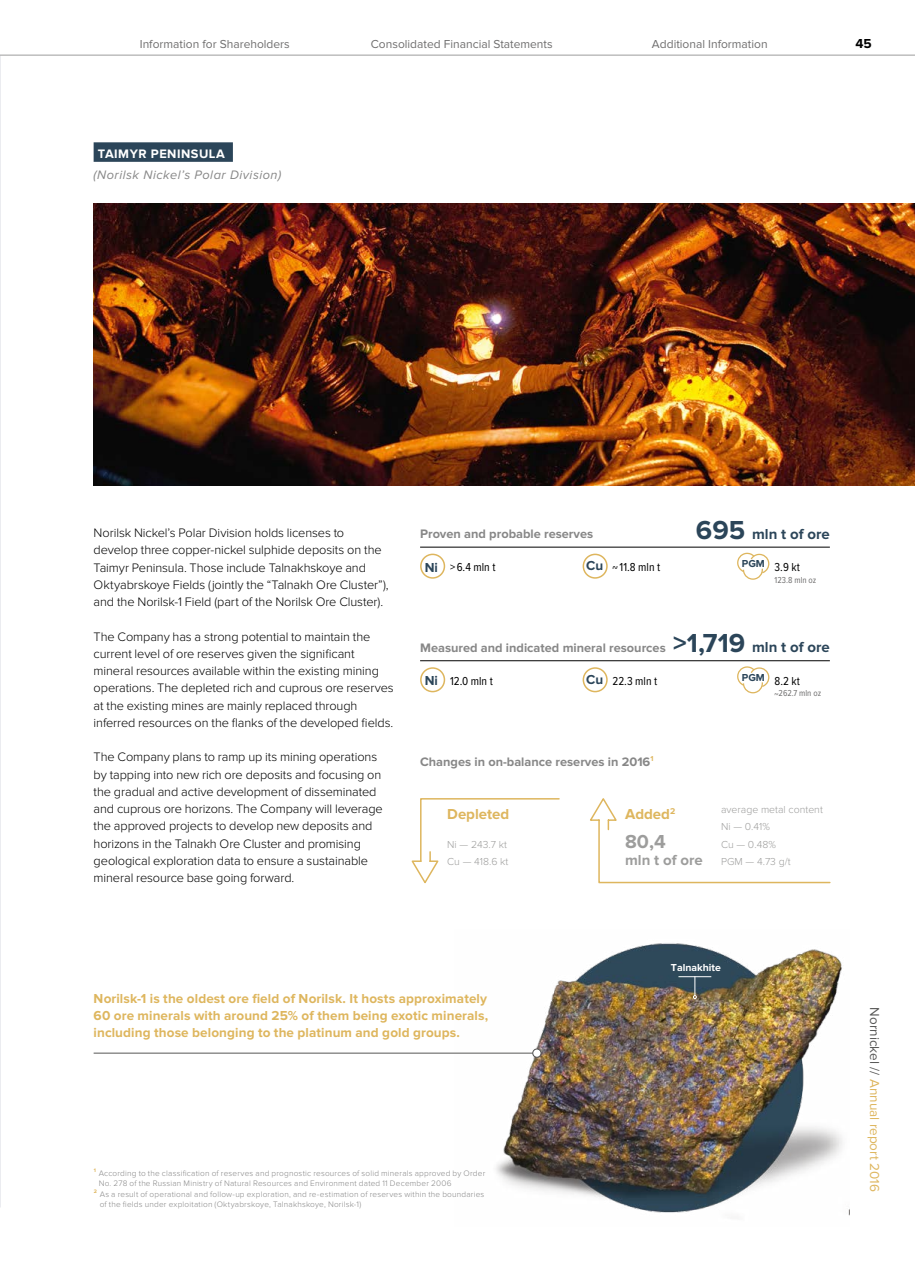
<style>
.page{position:relative;width:915px;height:1263px;background:#fff}
.page>*{position:absolute;margin:0;border:0;box-sizing:border-box;transform-origin:0 0}
.t1{font:700 19.5px "Proxima Nova";color:#9d9d9c}
.t2{font:700 15px "Proxima Nova";color:#deb65e}
.t3{font:700 15px "Proxima Nova";color:#2b4559}
.t4{font:700 15px "Proxima Nova";color:#9d9d9c}
.t5{font:700 13.5px/17.2px "Proxima Nova";letter-spacing:.005em;color:#deb65e;text-align:justify}
.t6{font:13.5px "Proxima Nova";color:#deb65e}
.t7{font:700 13.5px "Proxima Nova";color:#2b4559}
.t8{font:700 13.5px "Proxima Nova";color:#000}
.t9{font:300 12.75px/17.2px "Proxima Nova";letter-spacing:-.01em;color:#000}
.t10{font:700 12.75px "Proxima Nova";color:#878787}
.t11{font:italic 12.75px "Proxima Nova";letter-spacing:.04em;color:#878787}
.t12{font:700 12.75px "Proxima Nova";letter-spacing:.04em;color:#fff}
.t13{font:12px "Proxima Nova";color:#706f6f}
.t14{font:12px "Proxima Nova Cond";color:#000}
.t15{font:300 10.5px/17.2px "Proxima Nova";color:#9d9d9c}
.t16{font:700 10.5px "Proxima Nova";color:#fff}
.t17{font:700 10.5px "Proxima Nova";color:#2b4559}
.t18{font:9px "Proxima Nova Cond";color:#706f6f}
.t19{font:300 8.25px/10.5px "Proxima Nova";letter-spacing:.025em;color:#878787}
.t20{font:700 5.25px "Proxima Nova";color:#deb65e}
.s1{font-size:27px}
.s2{font-family:"Proxima Nova";font-weight:700;font-size:13.5px;color:#2b4559}
.s3{font-size:27px;color:#2b4559}
.s4{font-size:15px;color:#2b4559}
.s5{color:#575756}
</style>
<div class="page">
<img style="left:0;top:55px;width:1px;height:1153px">
<img style="left:454px;top:943px;width:389px;height:270px">
<div style="left:94px;top:142px;width:139px;height:20px;background:#2b4559"></div>
<img style="left:94px;top:204px;width:820px;height:281px">
<hr style="left:420px;top:547px;width:409px;height:1px;background:#000">
<div style="left:582px;top:554px;width:25px;height:25px;border:2px solid #deb65e;border-radius:50%"></div>
<div style="left:420px;top:554px;width:25px;height:25px;border:2px solid #deb65e;border-radius:50%"></div>
<svg style="left:737px;top:553px;width:32px;height:27px"></svg>
<hr style="left:420px;top:660px;width:409px;height:1px;background:#000">
<div style="left:582px;top:667px;width:25px;height:25px;border:2px solid #deb65e;border-radius:50%"></div>
<div style="left:420px;top:667px;width:25px;height:25px;border:2px solid #deb65e;border-radius:50%"></div>
<svg style="left:737px;top:666px;width:32px;height:27px"></svg>
<svg style="left:590px;top:798px;width:241px;height:86px"></svg>
<svg style="left:411px;top:798px;width:149px;height:86px"></svg>
<hr style="left:94px;top:1053px;width:439px;height:1px;background:#575756">
<div style="left:532px;top:1049px;width:9px;height:8px;background:#fff;border-radius:50%"></div>
<div style="left:532px;top:1048px;width:9px;height:10px;border:1px solid #575756;border-radius:50%"></div>
<svg style="left:692px;top:977px;width:4px;height:22px"></svg>
<hr style="left:678px;top:976px;width:33px;height:1px;background:#fff">
<hr style="left:0;top:55px;width:914px;height:1px;background:#9d9d9c">
<p class="t13" style="left:140px;top:37px;width:151px">Information for Shareholders</p>
<p class="t13" style="left:371px;top:37px;width:183px">Consolidated Financial Statements</p>
<p class="t13" style="left:651px;top:37px;width:117px">Additional Information</p>
<p class="t12" style="left:98px;top:146px;width:128px">TAIMYR PENINSULA</p>
<p class="t11" style="left:94px;top:168px;width:189px">(Norilsk Nickel’s Polar Division)</p>
<p class="t8" style="left:855px;top:35px;width:18px">45</p>
<p class="t9" style="left:94px;top:524px;width:296px">Norilsk Nickel’s Polar Division holds licenses to develop three copper-nickel sulphide deposits on the Taimyr Peninsula. Those include Talnakhskoye and Oktyabrskoye Fields (jointly the “Talnakh Ore Cluster”), and the Norilsk-1 Field (part of the Norilsk Ore Cluster).</p>
<p class="t9" style="left:94px;top:628px;width:301px">The Company has a strong potential to maintain the current level of ore reserves given the significant mineral resources available within the existing mining operations. The depleted rich and cuprous ore reserves at the existing mines are mainly replaced through inferred resources on the flanks of the developed fields.</p>
<p class="t9" style="left:94px;top:749px;width:290px">The Company plans to ramp up its mining operations by tapping into new rich ore deposits and focusing on the gradual and active development of disseminated and cuprous ore horizons. The Company will leverage the approved projects to develop new deposits and horizons in the Talnakh Ore Cluster and promising geological exploration data to ensure a sustainable mineral resource base going forward.</p>
<p class="t10" style="left:420px;top:527px;width:174px">Proven and probable reserves</p>
<p class="t3" style="left:695px;top:525px;width:135px"><span class="s1">695</span> mln t of ore</p>
<p class="t7" style="left:586px;top:558px;width:33px">Cu <sub>~</sub></p>
<p class="t17" style="left:741px;top:558px;width:25px">PGM</p>
<p class="t14" style="left:424px;top:560px;width:72px"><span class="s2">Ni</span> &gt; 6.4 mln t</p>
<p class="t14" style="left:619px;top:560px;width:42px">11.8 mln t</p>
<p class="t14" style="left:774px;top:560px;width:27px">3.9 kt</p>
<p class="t18" style="left:774px;top:575px;width:43px">123.8 mln oz</p>
<p class="t10" style="left:420px;top:640px;width:411px">Measured and indicated mineral resources <span class="s3">&gt;1,719</span> <span class="s4">mln t of ore</span></p>
<p class="t14" style="left:424px;top:674px;width:70px"><span class="s2">Ni</span> 12.0 mln t</p>
<p class="t14" style="left:586px;top:674px;width:73px"><span class="s2">Cu</span> 22.3 mln t</p>
<p class="t14" style="left:774px;top:674px;width:27px">8.2 kt</p>
<p class="t17" style="left:741px;top:671px;width:25px">PGM</p>
<p class="t18" style="left:774px;top:688px;width:48px">~262.7 mln oz</p>
<p class="t10" style="left:420px;top:754px;width:235px">Changes in on-balance reserves in 2016<sup>1</sup></p>
<p class="t2" style="left:447px;top:806px;width:64px">Depleted</p>
<p class="t15" style="left:447px;top:836px;width:63px">Ni — 243.7 kt<br>Cu — 418.6 kt</p>
<p class="t2" style="left:625px;top:806px;width:52px">Added<sup>2</sup></p>
<h1 class="t1" style="left:625px;top:830px;width:42px">80,4</h1>
<p class="t4" style="left:625px;top:851px;width:79px">mln t of ore</p>
<p class="t15" style="left:720px;top:801px;width:103px">average metal content<br>Ni — 0.41%<br>Cu — 0.48%<br>PGM — 4.73 g/t</p>
<p class="t16" style="left:670px;top:962px;width:51px">Talnakhite</p>
<p class="t5" style="left:94px;top:990px;width:396px">Norilsk-1 is the oldest ore field of Norilsk. It hosts approximately 60 ore minerals with around 25% of them being exotic minerals, including those belonging to the platinum and gold groups.</p>
<p class="t20" style="left:94px;top:1167px;width:4px">1</p>
<p class="t19" style="left:99px;top:1168px;width:388px">According to the classification of reserves and prognostic resources of solid minerals approved by Order<br>No. 278 of the Russian Ministry of Natural Resources and Environment dated 11 December 2006</p>
<p class="t20" style="left:94px;top:1188px;width:5px">2</p>
<p class="t19" style="left:100px;top:1189px;width:386px">As a result of operational and follow-up exploration, and re-estimation of reserves within the boundaries of the fields under exploitation (Oktyabrskoye, Talnakhskoye, Norilsk-1)</p>
<p class="t6" style="left:882px;top:1007px;width:186px;rotate:90deg"><span class="s5">Nornickel //</span> Annual report 2016</p>
</div>
